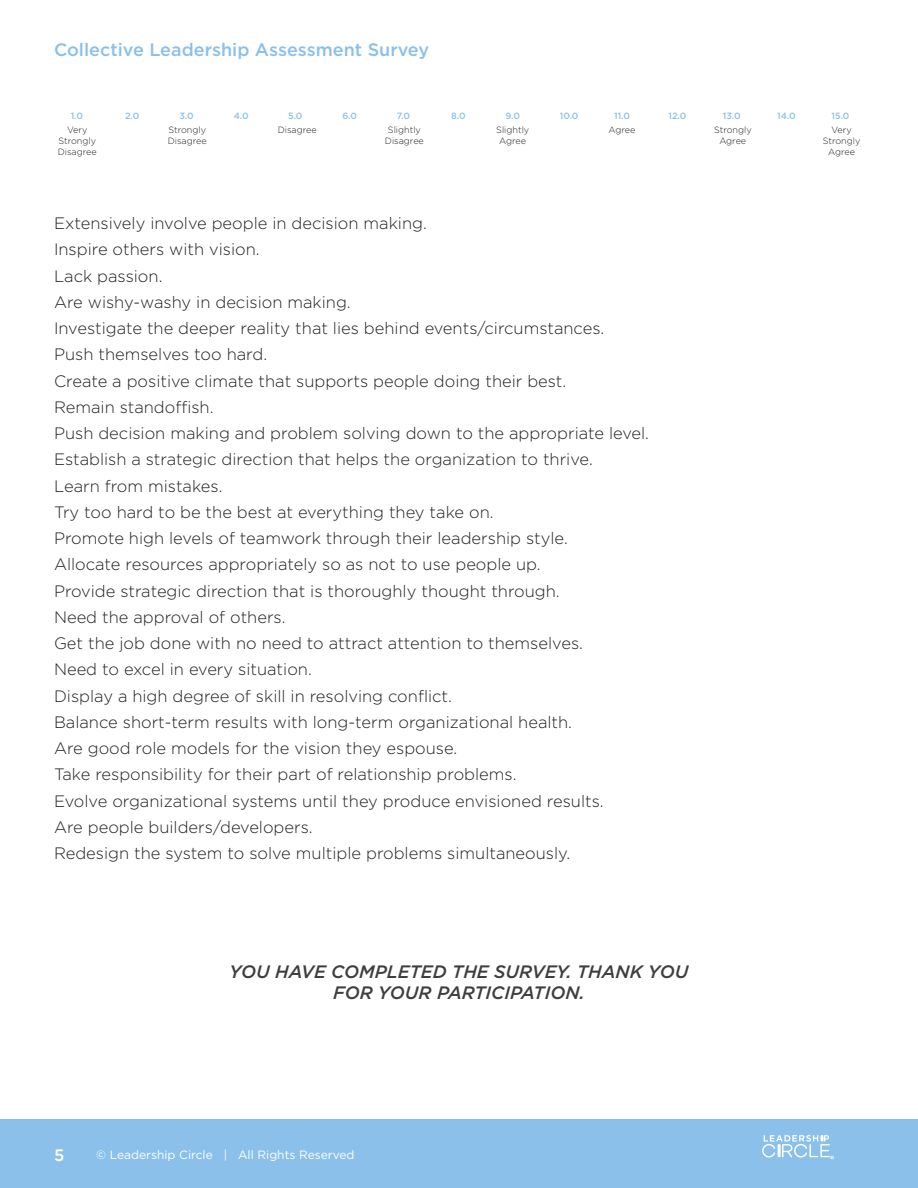
<style>
.page{position:relative;width:918px;height:1188px;background:#fff}
.page>*{position:absolute;margin:0;border:0;box-sizing:border-box;transform-origin:0 0}
.Quote_Style_1{font:italic 500 18px/21.6px "Gotham";color:#3e3e3f;text-align:center}
.t1{font:500 18px "Gotham";color:#8ac0ea}
.Paragraph_Style_1{font:300 16.5px "Gotham";color:#231f20}
.t2{font:500 16.5px "Gotham";color:#fff}
.t3{font:12px "Gotham";color:#fff}
.t4{font:300 9px/10.8px "Gotham";color:#231f20;text-align:center}
.t5{font:500 9px "Gotham";color:#8ac0ea}
</style>
<div class="page">
<div style="left:0;top:1119px;width:918px;height:69px;background:#8ac0ea"></div>
<svg style="left:762px;top:1135px;width:72px;height:24px"></svg>
<p class="t1" style="left:54px;top:38px;width:377px">Collective Leadership Assessment Survey</p>
<p class="t5" style="left:71px;top:110px;width:14px">1.0</p>
<p class="t5" style="left:125px;top:110px;width:16px">2.0</p>
<p class="t5" style="left:179px;top:110px;width:16px">3.0</p>
<p class="t5" style="left:234px;top:110px;width:16px">4.0</p>
<p class="t5" style="left:288px;top:110px;width:16px">5.0</p>
<p class="t5" style="left:342px;top:110px;width:16px">6.0</p>
<p class="t5" style="left:397px;top:110px;width:15px">7.0</p>
<p class="t5" style="left:451px;top:110px;width:16px">8.0</p>
<p class="t5" style="left:505px;top:110px;width:16px">9.0</p>
<p class="t5" style="left:560px;top:110px;width:20px">10.0</p>
<p class="t5" style="left:614px;top:110px;width:17px">11.0</p>
<p class="t5" style="left:668px;top:110px;width:19px">12.0</p>
<p class="t5" style="left:723px;top:110px;width:19px">13.0</p>
<p class="t5" style="left:777px;top:110px;width:20px">14.0</p>
<p class="t5" style="left:831px;top:110px;width:20px">15.0</p>
<p class="t4" style="left:58px;top:124px;width:40px">Very<br>Strongly<br>Disagree</p>
<p class="t4" style="left:168px;top:124px;width:40px;text-align:left">Strongly<br>Disagree</p>
<p class="t4" style="left:278px;top:124px;width:40px">Disagree</p>
<p class="t4" style="left:385px;top:124px;width:40px">Slightly<br>Disagree</p>
<p class="t4" style="left:496px;top:124px;width:35px">Slightly<br>Agree</p>
<p class="t4" style="left:609px;top:124px;width:28px">Agree</p>
<p class="t4" style="left:823px;top:124px;width:39px">Very<br>Strongly<br>Agree</p>
<p class="t4" style="left:714px;top:124px;width:39px">Strongly<br>Agree</p>
<p class="Paragraph_Style_1" style="left:54px;top:213px;width:374px">Extensively involve people in decision making.</p>
<p class="Paragraph_Style_1" style="left:54px;top:239px;width:207px">Inspire others with vision.</p>
<p class="Paragraph_Style_1" style="left:54px;top:265px;width:110px">Lack passion.</p>
<p class="Paragraph_Style_1" style="left:54px;top:292px;width:298px">Are wishy-washy in decision making.</p>
<p class="Paragraph_Style_1" style="left:54px;top:318px;width:552px">Investigate the deeper reality that lies behind events/circumstances.</p>
<p class="Paragraph_Style_1" style="left:54px;top:344px;width:215px">Push themselves too hard.</p>
<p class="Paragraph_Style_1" style="left:54px;top:370px;width:514px">Create a positive climate that supports people doing their best.</p>
<p class="Paragraph_Style_1" style="left:54px;top:397px;width:161px">Remain standoffish.</p>
<p class="Paragraph_Style_1" style="left:54px;top:423px;width:597px">Push decision making and problem solving down to the appropriate level.</p>
<p class="Paragraph_Style_1" style="left:54px;top:449px;width:540px">Establish a strategic direction that helps the organization to thrive.</p>
<p class="Paragraph_Style_1" style="left:54px;top:475px;width:170px">Learn from mistakes.</p>
<p class="Paragraph_Style_1" style="left:54px;top:502px;width:441px">Try too hard to be the best at everything they take on.</p>
<p class="Paragraph_Style_1" style="left:54px;top:528px;width:515px">Promote high levels of teamwork through their leadership style.</p>
<p class="Paragraph_Style_1" style="left:54px;top:554px;width:488px">Allocate resources appropriately so as not to use people up.</p>
<p class="Paragraph_Style_1" style="left:54px;top:580px;width:507px">Provide strategic direction that is thoroughly thought through.</p>
<p class="Paragraph_Style_1" style="left:54px;top:607px;width:233px">Need the approval of others.</p>
<p class="Paragraph_Style_1" style="left:54px;top:633px;width:531px">Get the job done with no need to attract attention to themselves.</p>
<p class="Paragraph_Style_1" style="left:54px;top:659px;width:259px">Need to excel in every situation.</p>
<p class="Paragraph_Style_1" style="left:54px;top:685px;width:400px">Display a high degree of skill in resolving conflict.</p>
<p class="Paragraph_Style_1" style="left:54px;top:712px;width:520px">Balance short-term results with long-term organizational health.</p>
<p class="Paragraph_Style_1" style="left:54px;top:738px;width:405px">Are good role models for the vision they espouse.</p>
<p class="Paragraph_Style_1" style="left:54px;top:764px;width:464px">Take responsibility for their part of relationship problems.</p>
<p class="Paragraph_Style_1" style="left:54px;top:790px;width:551px">Evolve organizational systems until they produce envisioned results.</p>
<p class="Paragraph_Style_1" style="left:54px;top:817px;width:260px">Are people builders/developers.</p>
<p class="Paragraph_Style_1" style="left:54px;top:843px;width:518px">Redesign the system to solve multiple problems simultaneously.</p>
<p class="Quote_Style_1" style="left:229px;top:960px;width:461px">YOU HAVE COMPLETED THE SURVEY. THANK YOU<br>FOR YOUR PARTICIPATION.</p>
<p class="t2" style="left:54px;top:1144px;width:12px">5</p>
<p class="t3" style="left:96px;top:1147px;width:260px">© Leadership Circle | All Rights Reserved</p>
</div>
